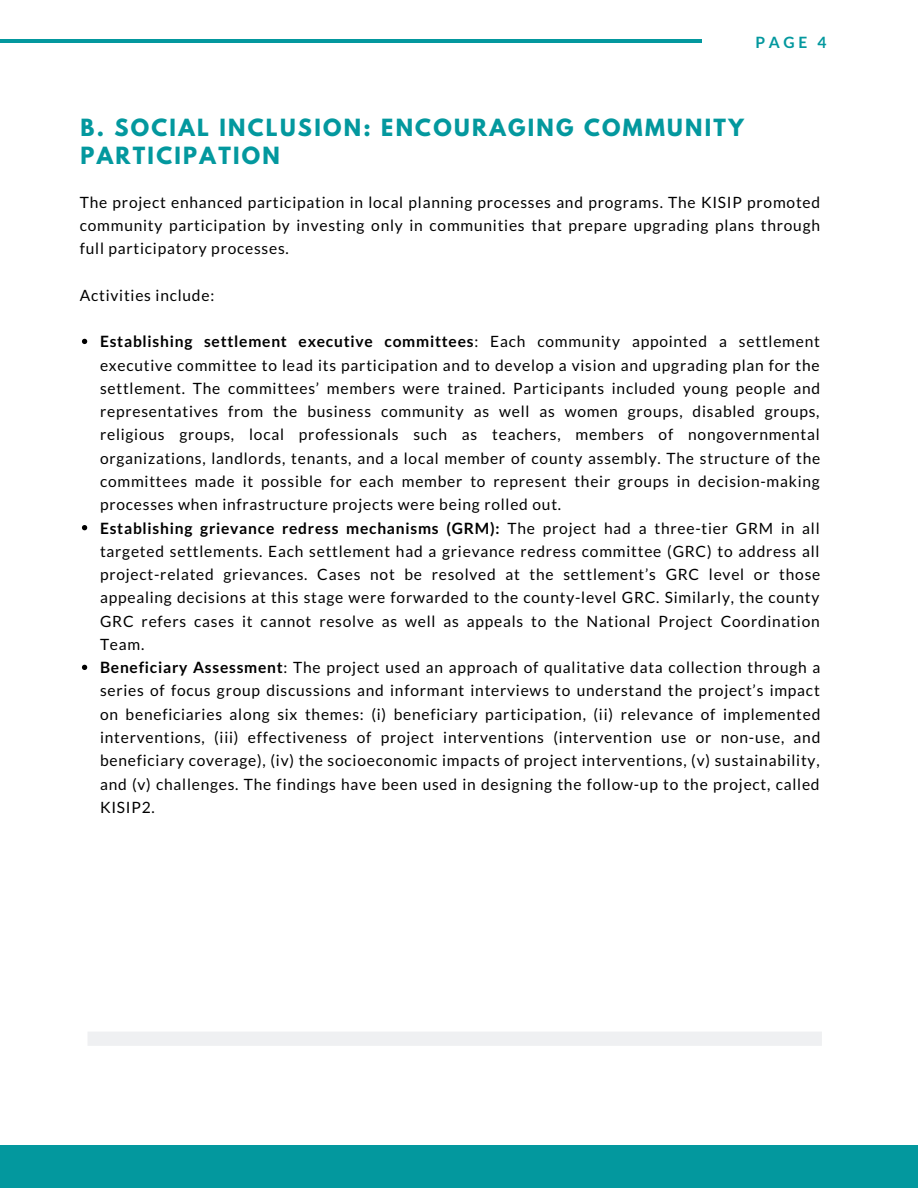
<style>
.page{position:relative;width:918px;height:1188px;background:#fff}
.page>*{position:absolute;margin:0;border:0;box-sizing:border-box;transform-origin:0 0}
.t1{font:700 21px/28.5px "League Spartan";letter-spacing:.11em;color:#03989e}
.t2{font:15.6px/23.2px "Lato";letter-spacing:.05em;color:#000}
.t3{font:700 15.6px "Lato";color:#03989e}
.s1{font-weight:700}
</style>
<div class="page">
<hr style="left:0;top:40px;width:702px;height:3px;background:#03989e">
<div style="left:0;top:1146px;width:918px;height:42px;background:#03989e"></div>
<div style="left:88px;top:1032px;width:734px;height:14px;background:#eff0f2"></div>
<svg style="left:82px;top:339px;width:5px;height:5px"></svg>
<svg style="left:82px;top:525px;width:5px;height:5px"></svg>
<svg style="left:82px;top:665px;width:5px;height:5px"></svg>
<p class="t3" style="left:756px;top:32px;width:72px">PAGE 4</p>
<h1 class="t1" style="left:80px;top:116px;width:665px">B. SOCIAL INCLUSION: ENCOURAGING COMMUNITY<br>PARTICIPATION</h1>
<p class="t2" style="left:80px;top:190px;width:742px;text-align:justify">The project enhanced participation in local planning processes and programs. The KISIP promoted community participation by investing only in communities that prepare upgrading plans through full participatory processes.</p>
<p class="t2" style="left:80px;top:283px;width:136px">Activities include:</p>
<p class="t2" style="left:100px;top:330px;width:722px"><span class="s1">Establishing settlement executive committees</span>: Each community appointed a settlement executive committee to lead its participation and to develop a vision and upgrading plan for the settlement. The committees’ members were trained. Participants included young people and representatives from the business community as well as women groups, disabled groups, religious groups, local professionals such as teachers, members of nongovernmental organizations, landlords, tenants, and a local member of county assembly. The structure of the committees made it possible for each member to represent their groups in decision-making processes when infrastructure projects were being rolled out.<br><span class="s1">Establishing grievance redress mechanisms (GRM):</span> The project had a three-tier GRM in all targeted settlements. Each settlement had a grievance redress committee (GRC) to address all project-related grievances. Cases not be resolved at the settlement’s GRC level or those appealing decisions at this stage were forwarded to the county-level GRC. Similarly, the county GRC refers cases it cannot resolve as well as appeals to the National Project Coordination Team.<br><span class="s1">Beneficiary Assessment</span>: The project used an approach of qualitative data collection through a series of focus group discussions and informant interviews to understand the project’s impact on beneficiaries along six themes: (i) beneficiary participation, (ii) relevance of implemented interventions, (iii) effectiveness of project interventions (intervention use or non-use, and beneficiary coverage), (iv) the socioeconomic impacts of project interventions, (v) sustainability, and (v) challenges. The findings have been used in designing the follow-up to the project, called KISIP2.</p>
</div>
